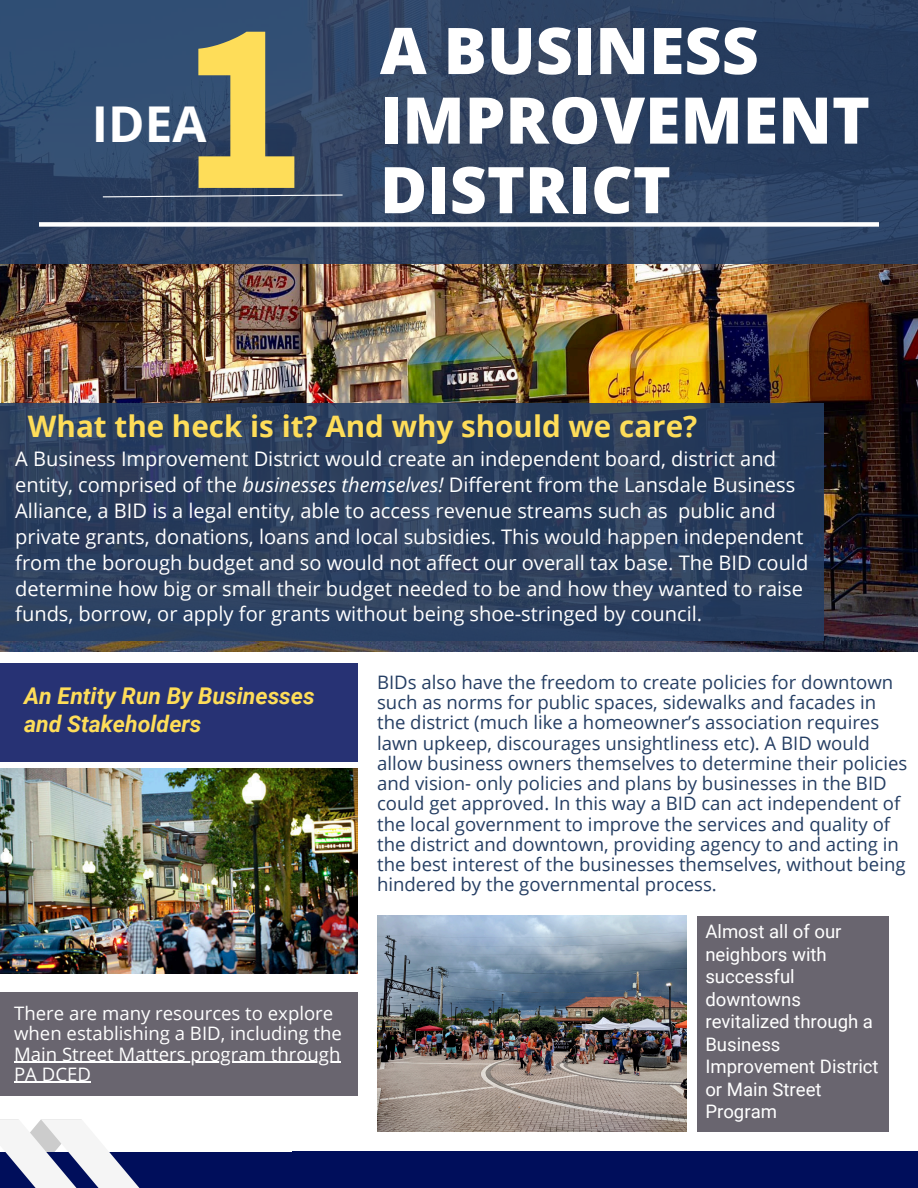
<style>
.page{position:relative;width:918px;height:1188px;background:#fff}
.page>*{position:absolute;margin:0;border:0;box-sizing:border-box;transform-origin:0 0}
.t1{font:800 64.5px/69.6px "Open Sans";color:#fff}
.t2{font:700 49.35px "Open Sans";color:#fff}
.t3{font:700 29.7px "Open Sans";color:#fedd59}
.t4{font:italic 700 23.1px/28.2px "Roboto";color:#fedd59}
.t5{font:20.1px/25.8px "Open Sans";color:#fff}
.t6{font:18.6px/20.2px "Open Sans";color:#253e63}
.t7{font:18.6px/22.5px "Roboto";color:#fff}
.t8{font:18.6px/20.2px "Open Sans";color:#fff}
.s1{font-style:italic}
</style>
<div class="page">
<img style="left:0;top:264px;width:918px;height:387px">
<svg style="left:0;top:0;width:918px;height:264px;background:#2e4364"></svg>
<div style="left:39px;top:222px;width:840px;height:5px;background:#fff"></div>
<img style="left:0;top:769px;width:358px;height:204px">
<div style="left:697px;top:916px;width:192px;height:215px;background:#69656f"></div>
<svg style="left:102px;top:194px;width:242px;height:4px"></svg>
<svg style="left:198px;top:32px;width:96px;height:156px;background:#a29b61"></svg>
<div style="left:0;top:403px;width:823px;height:238px;background:#253e63"></div>
<div style="left:0;top:664px;width:358px;height:98px;background:#273274"></div>
<div style="left:0;top:992px;width:358px;height:104px;background:#69656f"></div>
<div style="left:0;top:1152px;width:342px;height:36px;background:#000e5b"></div>
<svg style="left:0;top:1119px;width:140px;height:69px"></svg>
<div style="left:292px;top:1151px;width:626px;height:37px;background:#000e5b"></div>
<img style="left:377px;top:916px;width:309px;height:215px">
<hr style="left:14px;top:1062px;width:327px;height:1px;background:#fff">
<hr style="left:14px;top:1082px;width:77px;height:1px;background:#fff">
<p class="t2" style="left:92px;top:90px;width:116px">IDEA</p>
<p class="t1" style="left:380px;top:14px;width:492px">A BUSINESS<br>IMPROVEMENT<br>DISTRICT</p>
<p class="t3" style="left:28px;top:405px;width:671px">What the heck is it? And why should we care?</p>
<h2 class="t5" style="left:15px;top:446px;width:795px">A Business Improvement District would create an independent board, district and entity, comprised of the <span class="s1">businesses themselves!</span> Different from the Lansdale Business Alliance, a BID is a legal entity, able to access revenue streams such as public and private grants, donations, loans and local subsidies. This would happen independent from the borough budget and so would not affect our overall tax base. The BID could determine how big or small their budget needed to be and how they wanted to raise funds, borrow, or apply for grants without being shoe-stringed by council.</h2>
<h4 class="t4" style="left:24px;top:682px;width:292px">An Entity Run By Businesses and Stakeholders</h4>
<p class="t8" style="left:14px;top:1003px;width:329px">There are many resources to explore when establishing a BID, including the</p>
<p class="t8" style="left:14px;top:1043px;width:328px">Main Street Matters program through<br>PA DCED</p>
<p class="t6" style="left:377px;top:672px;width:532px">BIDs also have the freedom to create policies for downtown such as norms for public spaces, sidewalks and facades in the district (much like a homeowner’s association requires lawn upkeep, discourages unsightliness etc). A BID would allow business owners themselves to determine their policies and vision- only policies and plans by businesses in the BID could get approved. In this way a BID can act independent of the local government to improve the services and quality of the district and downtown, providing agency to and acting in the best interest of the businesses themselves, without being hindered by the governmental process.</p>
<h3 class="t7" style="left:705px;top:921px;width:175px">Almost all of our neighbors with successful downtowns revitalized through a<br>Business<br>Improvement District or Main Street<br>Program</h3>
</div>
